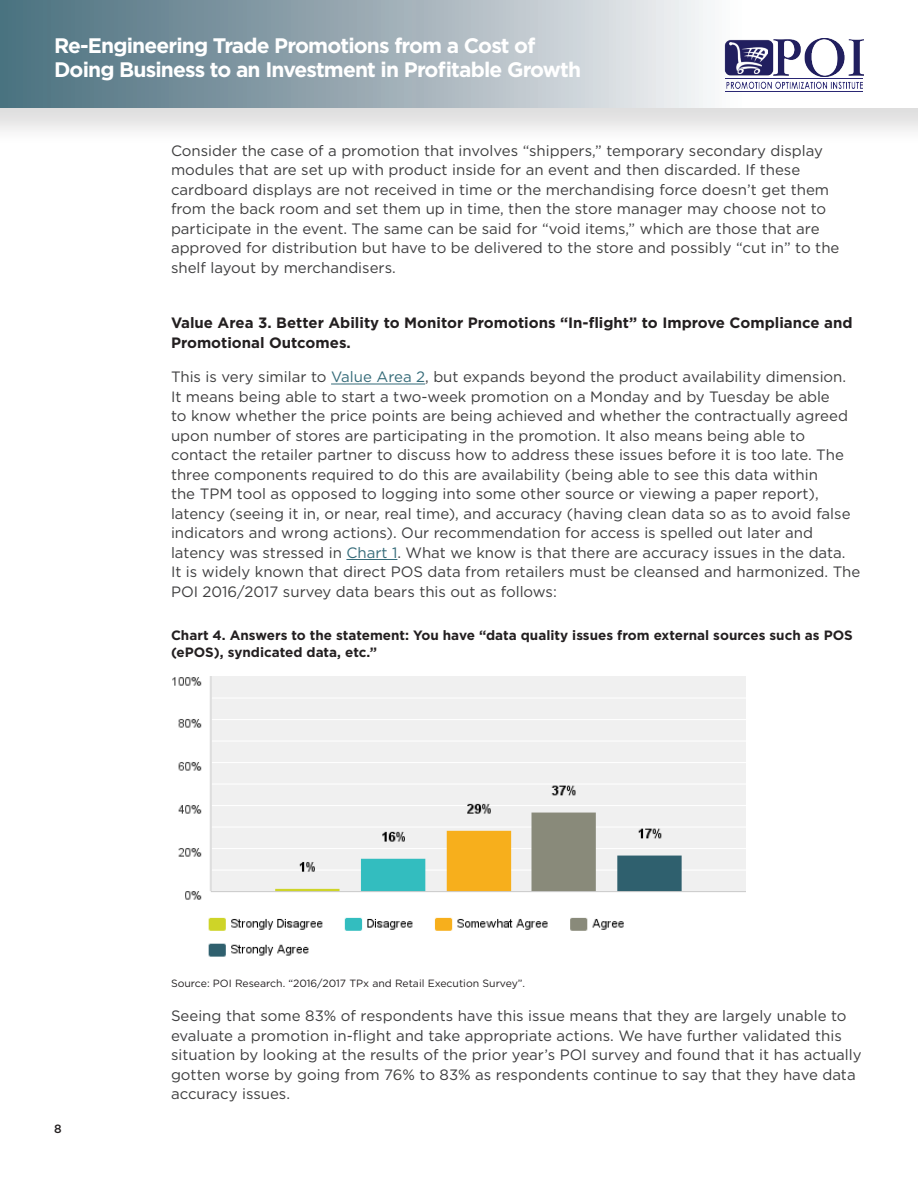
<style>
.page{position:relative;width:918px;height:1188px;background:#fff}
.page>*{position:absolute;margin:0;border:0;box-sizing:border-box;transform-origin:0 0}
.t1{font:700 21px/24px "Gotham";letter-spacing:-.04em;color:#fff}
.Body_Text{font:15px/19.5px "Gotham";color:#3e3e3f}
.Subhead_2{font:700 15px/19.5px "Gotham";color:#231f20}
.Chart_Title{font:700 13.5px/16.5px "Gotham";color:#231f20}
.t2{font:500 12px "Gotham";color:#231f20}
.Chart_Subtitle{font:10.5px "Gotham";color:#231f20}
.s1{color:#356b79}
</style>
<div class="page">
<div style="left:0;top:0;width:918px;height:146px;background:#231f20;opacity:.15"></div>
<div style="left:0;top:0;width:918px;height:108px;background:linear-gradient(to right,#4b6e7d,#fff)"></div>
<img style="left:720px;top:36px;width:144px;height:40px">
<img style="left:726px;top:82px;width:136px;height:6px">
<img style="left:724px;top:39px;width:49px;height:37px">
<hr style="left:725px;top:78px;width:138px;height:1px;background:#2a2774">
<hr style="left:725px;top:91px;width:138px;height:1px;background:#2a2774">
<img style="left:730px;top:43px;width:37px;height:30px">
<hr style="left:331px;top:384px;width:94px;height:1px;background:#356b79">
<hr style="left:346px;top:559px;width:51px;height:1px;background:#356b79">
<img style="left:172px;top:677px;width:574px;height:280px">
<h1 class="t1" style="left:54px;top:33px;width:529px">Re-Engineering Trade Promotions from a Cost of<br>Doing Business to an Investment in Profitable Growth</h1>
<p class="Body_Text" style="left:171px;top:141px;width:670px">Consider the case of a promotion that involves “shippers,” temporary secondary display modules that are set up with product inside for an event and then discarded. If these cardboard displays are not received in time or the merchandising force doesn’t get them from the back room and set them up in time, then the store manager may choose not to participate in the event. The same can be said for “void items,” which are those that are approved for distribution but have to be delivered to the store and possibly “cut in” to the shelf layout by merchandisers.</p>
<p class="Subhead_2" style="left:171px;top:313px;width:683px">Value Area 3. Better Ability to Monitor Promotions “In-flight” to Improve Compliance and<br>Promotional Outcomes.</p>
<p class="Body_Text" style="left:171px;top:367px;width:691px">This is very similar to <span class="s1">Value Area 2</span>, but expands beyond the product availability dimension.<br>It means being able to start a two-week promotion on a Monday and by Tuesday be able<br>to know whether the price points are being achieved and whether the contractually agreed upon number of stores are participating in the promotion. It also means being able to contact the retailer partner to discuss how to address these issues before it is too late. The three components required to do this are availability (being able to see this data within<br>the TPM tool as opposed to logging into some other source or viewing a paper report), latency (seeing it in, or near, real time), and accuracy (having clean data so as to avoid false indicators and wrong actions). Our recommendation for access is spelled out later and latency was stressed in <span class="s1">Chart 1</span>. What we know is that there are accuracy issues in the data.<br>It is widely known that direct POS data from retailers must be cleansed and harmonized. The POI 2016/2017 survey data bears this out as follows:</p>
<p class="Chart_Title" style="left:171px;top:627px;width:683px">Chart 4. Answers to the statement: You have “data quality issues from external sources such as POS (ePOS), syndicated data, etc.”</p>
<p class="t2" style="left:54px;top:1121px;width:9px">8</p>
<p class="Chart_Subtitle" style="left:171px;top:976px;width:356px">Source: POI Research. “2016/2017 TPx and Retail Execution Survey”.</p>
<p class="Body_Text" style="left:171px;top:1006px;width:692px">Seeing that some 83% of respondents have this issue means that they are largely unable to evaluate a promotion in-flight and take appropriate actions. We have further validated this situation by looking at the results of the prior year’s POI survey and found that it has actually gotten worse by going from 76% to 83% as respondents continue to say that they have data accuracy issues.</p>
</div>
